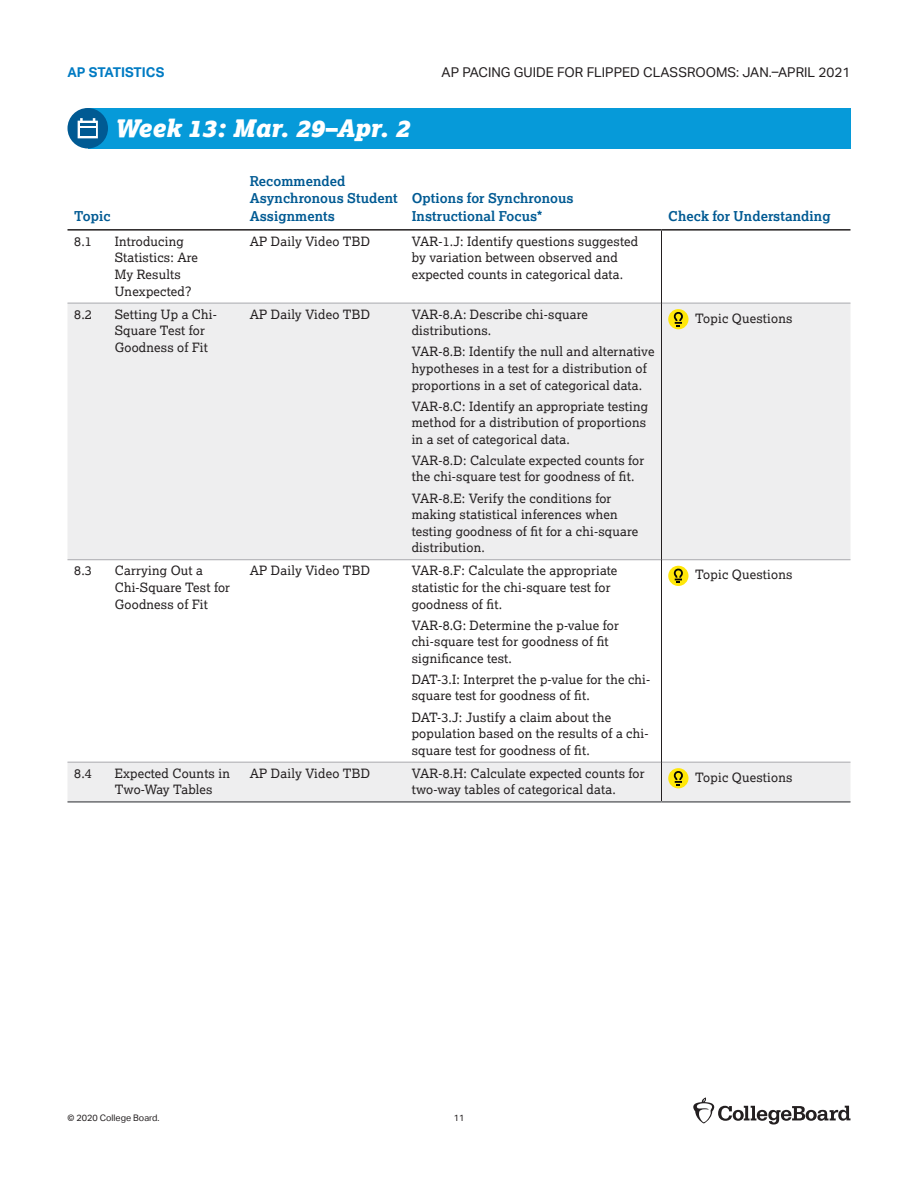
<style>
.page{position:relative;width:918px;height:1188px;background:#fff}
.page>*{position:absolute;margin:0;border:0;box-sizing:border-box;transform-origin:0 0}
.t1{font:italic 900 24px "Lexia";color:#fff}
.t2{font:700 13.5px/17.5px "Lexia";letter-spacing:.005em;color:#005a93}
.t3{font:13.5px "Aktiv Grotesk";color:#231f20}
.t4{font:700 13.5px "Aktiv Grotesk";color:#007bc3}
.t5{font:12.75px/16.6px "Lexia";letter-spacing:.015em;color:#231f20}
.t6{font:9px "Aktiv Grotesk";color:#231f20}
</style>
<div class="page">
<svg style="left:693px;top:1098px;width:157px;height:27px"></svg>
<svg style="left:68px;top:304px;width:782px;height:497px;fill:#eeeeef"></svg>
<hr style="left:68px;top:229px;width:40px;height:2px;background:#231f20">
<hr style="left:108px;top:229px;width:135px;height:2px;background:#231f20">
<hr style="left:243px;top:229px;width:162px;height:2px;background:#231f20">
<hr style="left:405px;top:229px;width:257px;height:2px;background:#231f20">
<hr style="left:662px;top:229px;width:188px;height:2px;background:#231f20">
<hr style="left:68px;top:303px;width:40px;height:1px;background:#a8a9ad">
<hr style="left:108px;top:303px;width:135px;height:1px;background:#a8a9ad">
<hr style="left:243px;top:303px;width:162px;height:1px;background:#a8a9ad">
<hr style="left:405px;top:303px;width:256px;height:1px;background:#a8a9ad">
<hr style="left:662px;top:303px;width:188px;height:1px;background:#a8a9ad">
<hr style="left:68px;top:559px;width:40px;height:1px;background:#a8a9ad">
<hr style="left:108px;top:559px;width:135px;height:1px;background:#a8a9ad">
<hr style="left:243px;top:559px;width:162px;height:1px;background:#a8a9ad">
<hr style="left:405px;top:559px;width:256px;height:1px;background:#a8a9ad">
<hr style="left:662px;top:559px;width:188px;height:1px;background:#a8a9ad">
<hr style="left:68px;top:762px;width:40px;height:1px;background:#a8a9ad">
<hr style="left:108px;top:762px;width:135px;height:1px;background:#a8a9ad">
<hr style="left:243px;top:762px;width:162px;height:1px;background:#a8a9ad">
<hr style="left:405px;top:762px;width:256px;height:1px;background:#a8a9ad">
<hr style="left:662px;top:762px;width:188px;height:1px;background:#a8a9ad">
<hr style="left:68px;top:801px;width:40px;height:2px;background:#6c6d70">
<hr style="left:108px;top:801px;width:135px;height:2px;background:#6c6d70">
<hr style="left:243px;top:801px;width:162px;height:2px;background:#6c6d70">
<hr style="left:405px;top:801px;width:257px;height:2px;background:#6c6d70">
<hr style="left:662px;top:801px;width:188px;height:2px;background:#6c6d70">
<hr style="left:661px;top:231px;width:1px;height:72px;background:#231f20">
<hr style="left:661px;top:303px;width:1px;height:257px;background:#231f20">
<hr style="left:661px;top:560px;width:1px;height:202px;background:#231f20">
<hr style="left:661px;top:762px;width:1px;height:39px;background:#231f20">
<div style="left:88px;top:108px;width:762px;height:40px;background:#069ad9"></div>
<svg style="left:68px;top:108px;width:40px;height:40px"></svg>
<div style="left:80px;top:128px;width:15px;height:8px;background:#005a93"></div>
<div style="left:668px;top:309px;width:20px;height:20px;background:#ffe709;border-radius:50%"></div>
<svg style="left:673px;top:312px;width:10px;height:15px"></svg>
<div style="left:668px;top:566px;width:20px;height:20px;background:#ffe709;border-radius:50%"></div>
<svg style="left:673px;top:568px;width:10px;height:15px"></svg>
<div style="left:668px;top:768px;width:20px;height:20px;background:#ffe709;border-radius:50%"></div>
<svg style="left:673px;top:771px;width:10px;height:15px"></svg>
<p class="t4" style="left:68px;top:65px;width:98px">AP STATISTICS</p>
<p class="t3" style="left:442px;top:65px;width:410px">AP PACING GUIDE FOR FLIPPED CLASSROOMS: JAN.–APRIL 2021</p>
<h1 class="t1" style="left:115px;top:113px;width:297px">Week 13: Mar. 29–Apr. 2</h1>
<p class="t2" style="left:74px;top:207px;width:38px">Topic</p>
<p class="t2" style="left:250px;top:172px;width:150px">Recommended<br>Asynchronous Student<br>Assignments</p>
<p class="t2" style="left:412px;top:189px;width:164px">Options for Synchronous<br>Instructional Focus*</p>
<p class="t5" style="left:74px;top:233px;width:19px">8.1</p>
<p class="t5" style="left:115px;top:233px;width:85px">Introducing<br>Statistics: Are<br>My Results<br>Unexpected?</p>
<p class="t5" style="left:250px;top:233px;width:122px">AP Daily Video TBD</p>
<p class="t5" style="left:412px;top:233px;width:228px">VAR-1.J: Identify questions suggested by variation between observed and expected counts in categorical data.</p>
<p class="t5" style="left:74px;top:305px;width:19px">8.2</p>
<p class="t5" style="left:115px;top:305px;width:104px">Setting Up a Chi-<br>Square Test for<br>Goodness of Fit</p>
<p class="t5" style="left:250px;top:305px;width:122px">AP Daily Video TBD</p>
<p class="t5" style="left:412px;top:305px;width:178px">VAR-8.A: Describe chi-square distributions.</p>
<p class="t5" style="left:412px;top:343px;width:244px">VAR-8.B: Identify the null and alternative hypotheses in a test for a distribution of proportions in a set of categorical data.</p>
<p class="t5" style="left:412px;top:397px;width:238px">VAR-8.C: Identify an appropriate testing method for a distribution of proportions in a set of categorical data.</p>
<p class="t5" style="left:412px;top:452px;width:234px">VAR-8.D: Calculate expected counts for the chi-square test for goodness of fit.</p>
<p class="t5" style="left:412px;top:489px;width:228px">VAR-8.E: Verify the conditions for making statistical inferences when testing goodness of fit for a chi-square distribution.</p>
<p class="t5" style="left:74px;top:562px;width:19px">8.3</p>
<p class="t5" style="left:115px;top:562px;width:117px">Carrying Out a<br>Chi-Square Test for<br>Goodness of Fit</p>
<p class="t5" style="left:250px;top:562px;width:122px">AP Daily Video TBD</p>
<p class="t5" style="left:412px;top:562px;width:207px">VAR-8.F: Calculate the appropriate statistic for the chi-square test for goodness of fit.</p>
<p class="t5" style="left:412px;top:616px;width:209px">VAR-8.G: Determine the p-value for chi-square test for goodness of fit significance test.</p>
<p class="t5" style="left:412px;top:671px;width:240px">DAT-3.I: Interpret the p-value for the chi&shy;square test for goodness of fit.</p>
<p class="t5" style="left:412px;top:708px;width:238px">DAT-3.J: Justify a claim about the population based on the results of a chi&shy;square test for goodness of fit.</p>
<p class="t2" style="left:668px;top:207px;width:164px">Check for Understanding</p>
<p class="t5" style="left:695px;top:309px;width:99px">Topic Questions</p>
<p class="t5" style="left:695px;top:566px;width:99px">Topic Questions</p>
<p class="t5" style="left:74px;top:765px;width:19px">8.4</p>
<p class="t5" style="left:115px;top:765px;width:117px">Expected Counts in<br>Two-Way Tables</p>
<p class="t5" style="left:250px;top:765px;width:122px">AP Daily Video TBD</p>
<p class="t5" style="left:412px;top:765px;width:234px">VAR-8.H: Calculate expected counts for two-way tables of categorical data.</p>
<p class="t5" style="left:695px;top:768px;width:99px">Topic Questions</p>
<p class="t6" style="left:68px;top:1113px;width:94px">© 2020 College Board.</p>
<p class="t6" style="left:454px;top:1113px;width:12px">11</p>
</div>
